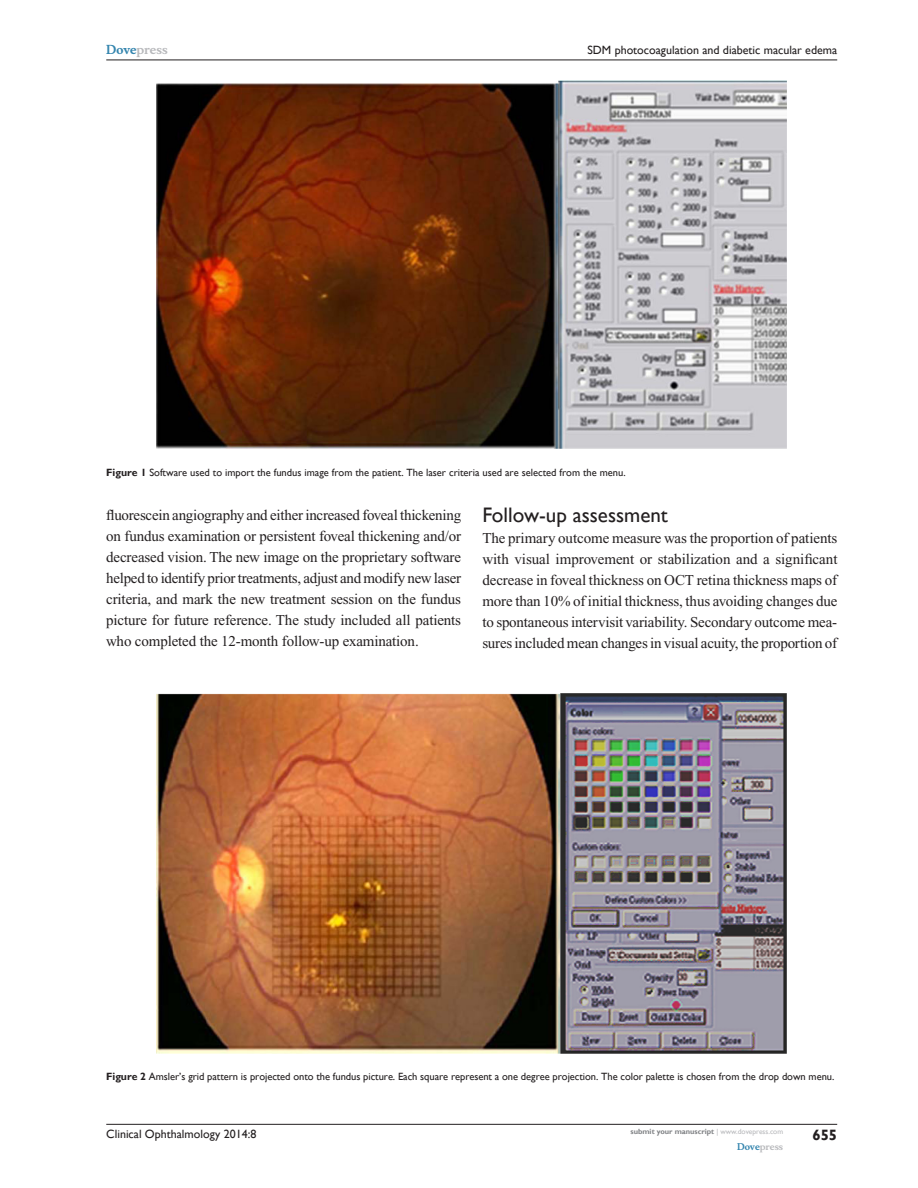
<style>
.page{position:relative;width:918px;height:1188px;background:#fff}
.page>*{position:absolute;margin:0;border:0;box-sizing:border-box;transform-origin:0 0}
.t1{font:21px "Gill Sans";color:#231f20}
.TxF{font:15px/21px "Times New Roman";letter-spacing:-.015em;color:#231f20;text-align:justify}
.RunFolio-R{font:700 15px "Gill Sans";color:#231f20}
.RunH-R{font:12px "Gill Sans";color:#231f20}
.RunF-R{font:12px "Gill Sans";color:#231f20}
.RunH-Brand-R{font:700 12px "Musee";color:#b8b9bc}
.FC{font:10.5px "Gill Sans";letter-spacing:-.005em;color:#231f20}
.RunF-Brand-R{font:700 9px "Musee";color:#b8b9bc}
.RunF-SubmityourMS-R{font:700 7.5px "Gill Sans";color:#808285}
.s1{color:#3485ae}
.s2{font-weight:700}
.s3{font-weight:400;color:#b8b9bc}
</style>
<div class="page">
<hr style="left:106px;top:1124px;width:731px;height:1px;background:#231f20">
<hr style="left:106px;top:60px;width:731px;height:1px;background:#231f20">
<img style="left:157px;top:81px;width:630px;height:368px">
<img style="left:157px;top:693px;width:630px;height:361px">
<p class="RunH-Brand-R" style="left:106px;top:43px;width:63px"><span class="s1">Dove</span>press</p>
<p class="RunH-R" style="left:587px;top:43px;width:251px">SDM photocoagulation and diabetic macular edema</p>
<p class="FC" style="left:106px;top:466px;width:521px"><span class="s2">Figure 1</span> Software used to import the fundus image from the patient. The laser criteria used are selected from the menu.</p>
<p class="TxF" style="left:106px;top:505px;width:356px">fluorescein angiography and either increased foveal thickening on fundus examination or persistent foveal thickening and/or decreased vision. The new image on the proprietary software helped to identify prior treatments, adjust and modify new laser criteria, and mark the new treatment session on the fundus picture for future reference. The study included all patients who completed the 12-month follow-up examination.</p>
<h2 class="t1" style="left:482px;top:502px;width:187px">Follow-up assessment</h2>
<p class="TxF" style="left:482px;top:527px;width:357px">The primary outcome measure was the proportion of patients with visual improvement or stabilization and a significant decrease in foveal thickness on OCT retina thickness maps of more than 10% of initial thickness, thus avoiding changes due to spontaneous intervisit variability. Secondary outcome mea&shy;sures included mean changes in visual acuity, the proportion of</p>
<p class="FC" style="left:106px;top:1070px;width:730px"><span class="s2">Figure 2</span> Amsler’s grid pattern is projected onto the fundus picture. Each square represent a one degree projection. The color palette is chosen from the drop down menu.</p>
<p class="RunF-R" style="left:106px;top:1127px;width:152px">Clinical Ophthalmology 2014:8</p>
<p class="RunF-SubmityourMS-R" style="left:631px;top:1127px;width:154px">submit your manuscript <span class="s3">| www.dovepress.com</span></p>
<p class="RunF-Brand-R" style="left:737px;top:1141px;width:48px"><span class="s1">Dove</span>press</p>
<p class="RunFolio-R" style="left:812px;top:1126px;width:26px">655</p>
</div>
